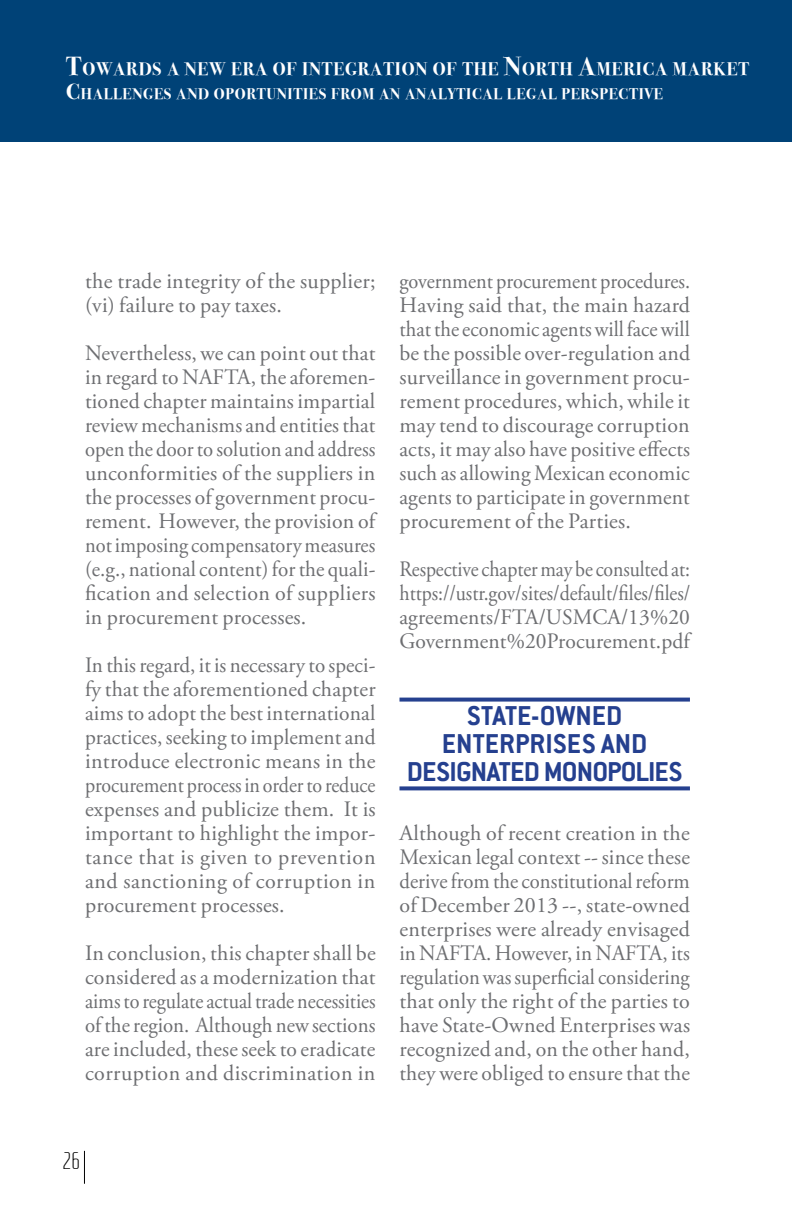
<style>
.page{position:relative;width:792px;height:1224px;background:#fff}
.page>*{position:absolute;margin:0;border:0;box-sizing:border-box;transform-origin:0 0}
.t1{font:700 30px/28px "Conduit ITC Std";letter-spacing:-.01em;color:#25408f;text-align:center}
.t2{font:24px "RB No 2 Light Alternative";color:#000}
.t3{font:22px/24px "Adobe Garamond Pro";letter-spacing:.01em;color:#6d6e71;text-align:justify}
.t4{font:22px/24px "Adobe Garamond Pro";letter-spacing:.01em;color:#6d6e71;text-align:justify;scale:.92 1}
.t5{font:22px/24px "Adobe Garamond Pro";letter-spacing:.01em;color:#6d6e71;text-align:justify;scale:.96 1}
.t6{font:22px/24px "Adobe Garamond Pro";letter-spacing:.01em;color:#6d6e71;text-align:justify;scale:.9 1}
.t7{font:700 18.2px "Bodoni Svty Two ITCTT";letter-spacing:.045em;color:#fff}
.t8{font:700 15.4px "Bodoni Svty Two ITCTT";letter-spacing:.045em;color:#fff}
.s1{font-size:26px}
.s2{font-size:22px}
</style>
<div class="page">
<div style="left:0;top:0;width:792px;height:142px;background:#004277"></div>
<hr style="left:84px;top:1151px;width:1px;height:33px;background:#000">
<svg style="left:399px;top:786px;width:291px;height:4px"></svg>
<svg style="left:399px;top:698px;width:291px;height:4px"></svg>
<p class="t7" style="left:66px;top:54px;width:684px"><span class="s1">T</span>OWARDS A NEW ERA OF INTEGRATION OF THE <span class="s1">N</span>ORTH <span class="s1">A</span>MERICA MARKET</p>
<p class="t8" style="left:66px;top:81px;width:598px"><span class="s2">C</span>HALLENGES AND OPORTUNITIES FROM AN ANALYTICAL LEGAL PERSPECTIVE</p>
<p class="t3" style="left:85px;top:270px;width:292px">the trade integrity of the supplier; (vi) failure to pay taxes.</p>
<p class="t3" style="left:85px;top:342px;width:292px">Nevertheless, we can point out that in regard to NAFTA, the aforemen&shy;tioned chapter maintains impartial review mechanisms and entities that open the door to solution and address unconformities of the suppliers in the processes of government procu&shy;rement. However, the provision of not imposing compensatory measures (e.g., national content) for the quali&shy;fication and selection of suppliers in procurement processes.</p>
<p class="t5" style="left:85px;top:654px;width:304px">In this regard, it is necessary to speci&shy;fy that the aforementioned chapter aims to adopt the best international practices, seeking to implement and introduce electronic means in the procurement process in order to reduce expenses and publicize them. It is important to highlight the impor&shy;tance that is given to prevention and sanctioning of corruption in procurement processes.</p>
<p class="t3" style="left:85px;top:942px;width:292px">In conclusion, this chapter shall be considered as a modernization that aims to regulate actual trade necessities of the region. Although new sections are included, these seek to eradicate corruption and discrimination in</p>
<p class="t4" style="left:399px;top:270px;width:317px">government procurement procedures.<br>Having said that, the main hazard that the economic agents will face will be the possible over-regulation and surveillance in government procu&shy;rement procedures, which, while it may tend to discourage corruption acts, it may also have positive effects such as allowing Mexican economic agents to participate in government procurement of the Parties.</p>
<p class="t6" style="left:399px;top:558px;width:325px">Respective chapter may be consulted at: https://ustr.gov/sites/default/files/files/ agreements/FTA/USMCA/13%20<br>Government%20Procurement.pdf</p>
<h1 class="t1" style="left:407px;top:701px;width:277px">STATE-OWNED<br>ENTERPRISES AND<br>DESIGNATED MONOPOLIES</h1>
<p class="t3" style="left:399px;top:822px;width:292px">Although of recent creation in the Mexican legal context -- since these derive from the constitutional reform of December 2013 --, state-owned enterprises were already envisaged in NAFTA. However, in NAFTA, its regulation was superficial considering that only the right of the parties to have State-Owned Enterprises was recognized and, on the other hand, they were obliged to ensure that the</p>
<p class="t2" style="left:63px;top:1148px;width:18px">26</p>
</div>
